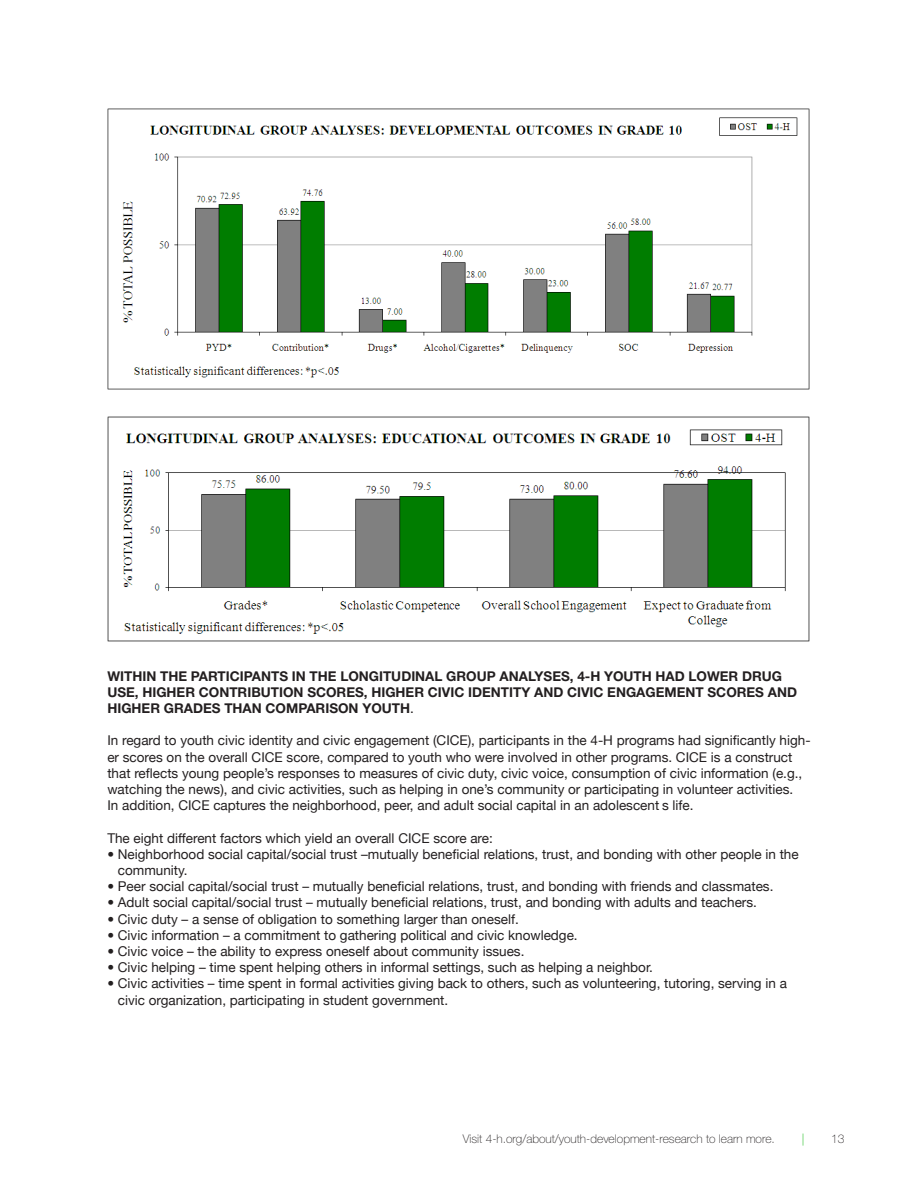
<style>
.page{position:relative;width:918px;height:1188px;background:#fff}
.page>*{position:absolute;margin:0;border:0;box-sizing:border-box;transform-origin:0 0}
.t1{font:13.5px/16.2px "Helvetica Neue";color:#231f20}
.t2{font:700 13.5px/16.2px "Helvetica Neue";color:#231f20}
.t3{font:100 12px "Helvetica Neue";color:#231f20}
.t4{font:100 12px "Helvetica Neue";color:#00b600}
.s1{font-weight:400}
</style>
<div class="page">
<img style="left:107px;top:108px;width:702px;height:282px">
<img style="left:107px;top:416px;width:702px;height:225px">
<p class="t2" style="left:107px;top:667px;width:691px">WITHIN THE PARTICIPANTS IN THE LONGITUDINAL GROUP ANALYSES, 4-H YOUTH HAD LOWER DRUG<br>USE, HIGHER CONTRIBUTION SCORES, HIGHER CIVIC IDENTITY AND CIVIC ENGAGEMENT SCORES AND<br>HIGHER GRADES THAN COMPARISON YOUTH<span class="s1">.</span></p>
<p class="t1" style="left:107px;top:732px;width:705px">In regard to youth civic identity and civic engagement (CICE), participants in the 4-H programs had significantly high&shy;er scores on the overall CICE score, compared to youth who were involved in other programs. CICE is a construct that reflects young people’s responses to measures of civic duty, civic voice, consumption of civic information (e.g., watching the news), and civic activities, such as helping in one’s community or participating in volunteer activities.<br>In addition, CICE captures the neighborhood, peer, and adult social capital in an adolescent’s life.</p>
<p class="t1" style="left:107px;top:830px;width:387px">The eight different factors which yield an overall CICE score are:</p>
<p class="t1" style="left:118px;top:846px;width:682px;text-indent:-11px">• Neighborhood social capital/social trust –mutually beneficial relations, trust, and bonding with other people in the community.</p>
<p class="t1" style="left:107px;top:878px;width:668px">• Peer social capital/social trust – mutually beneficial relations, trust, and bonding with friends and classmates.</p>
<p class="t1" style="left:107px;top:894px;width:651px">• Adult social capital/social trust – mutually beneficial relations, trust, and bonding with adults and teachers.</p>
<p class="t1" style="left:107px;top:911px;width:413px">• Civic duty – a sense of obligation to something larger than oneself.</p>
<p class="t1" style="left:107px;top:927px;width:472px">• Civic information – a commitment to gathering political and civic knowledge.</p>
<p class="t1" style="left:107px;top:943px;width:419px">• Civic voice – the ability to express oneself about community issues.</p>
<p class="t1" style="left:107px;top:959px;width:547px">• Civic helping – time spent helping others in informal settings, such as helping a neighbor.</p>
<p class="t1" style="left:118px;top:975px;width:671px;text-indent:-11px">• Civic activities – time spent in formal activities giving back to others, such as volunteering, tutoring, serving in a civic organization, participating in student government.</p>
<p class="t3" style="left:463px;top:1132px;width:314px">Visit 4-h.org/about/youth-development-research to learn more.</p>
<p class="t4" style="left:802px;top:1132px;width:4px">|</p>
<p class="t3" style="left:831px;top:1132px;width:15px">13</p>
</div>
